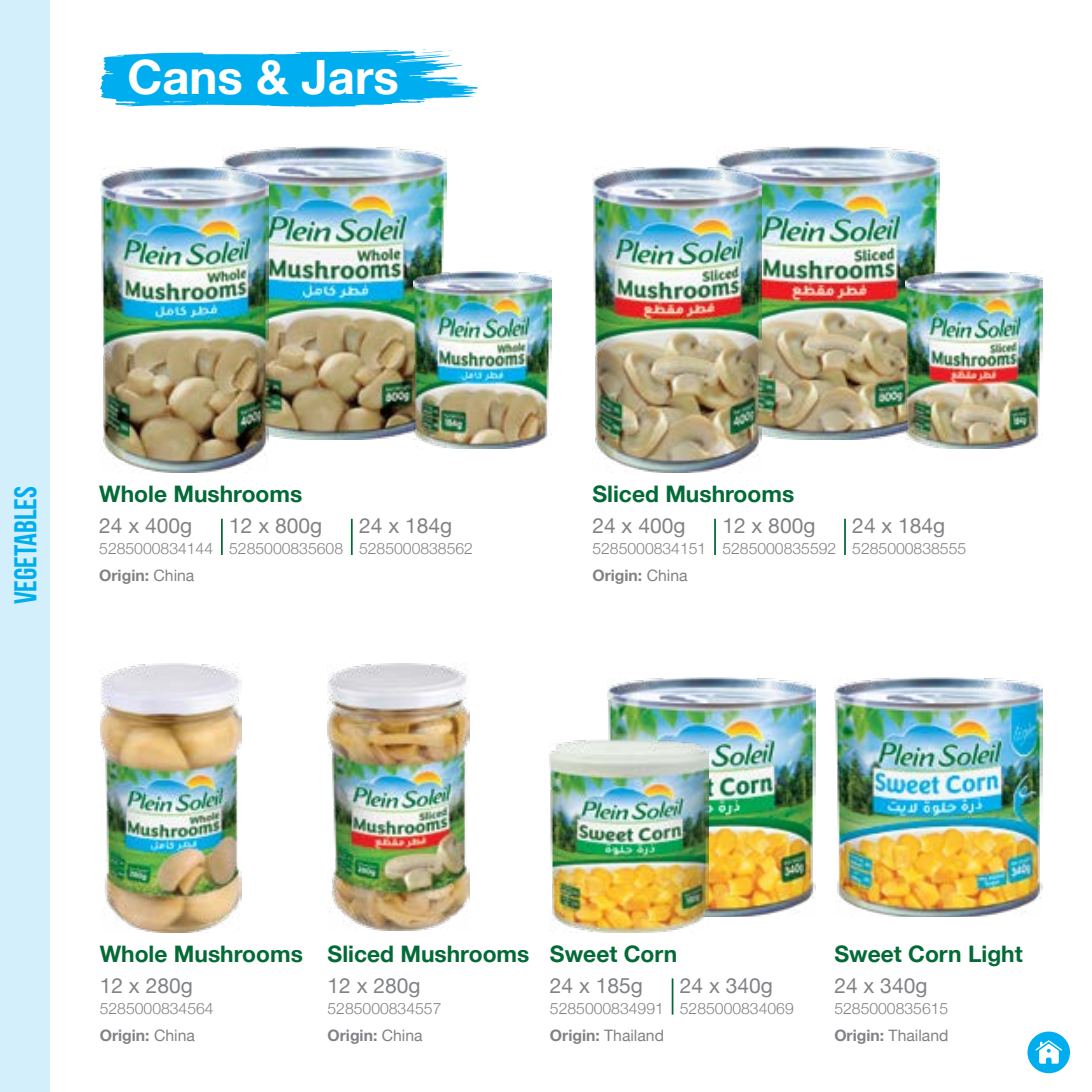
<style>
.page{position:relative;width:1092px;height:1092px;background:#fff}
.page>*{position:absolute;margin:0;border:0;box-sizing:border-box;transform-origin:0 0}
.t1{font:700 47.25px "Helvetica Neue";color:#fff}
.t2{font:31.5px "Bebas Neue";color:#00aeef}
.t3{font:700 22.75px "Helvetica Neue";color:#036a37}
.t4{font:21px "Helvetica Neue";color:#808285}
.t5{font:300 15.75px "Helvetica Neue";color:#808285}
.t6{font:700 15.75px "Helvetica Neue";color:#808285}
.t7{font:15.75px "Helvetica Neue";color:#808285}
.s1{font-weight:400}
.s2{font-weight:700}
</style>
<div class="page">
<svg style="left:100px;top:49px;width:378px;height:58px"></svg>
<img style="left:223px;top:147px;width:223px;height:292px">
<img style="left:716px;top:147px;width:223px;height:292px">
<img style="left:100px;top:166px;width:169px;height:306px">
<img style="left:592px;top:166px;width:169px;height:306px">
<img style="left:413px;top:272px;width:138px;height:176px">
<img style="left:905px;top:272px;width:137px;height:176px">
<img style="left:100px;top:663px;width:142px;height:269px">
<img style="left:327px;top:663px;width:142px;height:267px">
<img style="left:607px;top:677px;width:208px;height:239px">
<img style="left:834px;top:677px;width:208px;height:239px">
<img style="left:550px;top:739px;width:158px;height:193px">
<hr style="left:221px;top:518px;width:2px;height:37px;background:#036a37">
<hr style="left:714px;top:518px;width:2px;height:37px;background:#036a37">
<hr style="left:671px;top:978px;width:2px;height:36px;background:#036a37">
<hr style="left:351px;top:518px;width:1px;height:37px;background:#036a37">
<hr style="left:844px;top:518px;width:1px;height:37px;background:#036a37">
<div style="left:0;top:0;width:50px;height:1091px;background:#d4effc"></div>
<div style="left:1027px;top:1031px;width:42px;height:42px;background:#00aeef;border-radius:50%"></div>
<svg style="left:1035px;top:1040px;width:26px;height:23px"></svg>
<h1 class="t1" style="left:127px;top:41px;width:273px">Cans &amp; Jars</h1>
<h2 class="t2" style="left:8px;top:604px;width:119px;rotate:-90deg">vegetables</h2>
<h3 class="t3" style="left:99px;top:476px;width:205px">Whole Mushrooms</h3>
<h3 class="t3" style="left:592px;top:476px;width:203px">Sliced Mushrooms</h3>
<h3 class="t4" style="left:99px;top:510px;width:94px">24 x 400g</h3>
<p class="t5" style="left:99px;top:536px;width:115px">5285000834144</p>
<h3 class="t4" style="left:229px;top:510px;width:94px">12 x 800g</h3>
<p class="t5" style="left:229px;top:536px;width:115px">5285000835608</p>
<h3 class="t4" style="left:359px;top:510px;width:94px">24 x 184g</h3>
<p class="t5" style="left:359px;top:536px;width:115px">5285000838562</p>
<h3 class="t4" style="left:592px;top:510px;width:94px">24 x 400g</h3>
<p class="t5" style="left:592px;top:536px;width:115px">5285000834151</p>
<h3 class="t4" style="left:722px;top:510px;width:94px">12 x 800g</h3>
<p class="t5" style="left:722px;top:536px;width:115px">5285000835592</p>
<h3 class="t4" style="left:852px;top:510px;width:94px">24 x 184g</h3>
<p class="t5" style="left:852px;top:536px;width:115px">5285000838555</p>
<p class="t6" style="left:99px;top:563px;width:97px">Origin: <span class="s1">China</span></p>
<p class="t6" style="left:592px;top:563px;width:97px">Origin: <span class="s1">China</span></p>
<h3 class="t3" style="left:100px;top:936px;width:431px">Whole Mushrooms Sliced Mushrooms</h3>
<h3 class="t4" style="left:100px;top:970px;width:94px">12 x 280g</h3>
<p class="t5" style="left:100px;top:995px;width:115px">5285000834564</p>
<h3 class="t4" style="left:327px;top:970px;width:94px">12 x 280g</h3>
<p class="t5" style="left:327px;top:995px;width:115px">5285000834557</p>
<h3 class="t3" style="left:550px;top:935px;width:129px">Sweet Corn</h3>
<h3 class="t3" style="left:834px;top:935px;width:190px">Sweet Corn Light</h3>
<h3 class="t4" style="left:550px;top:970px;width:94px">24 x 185g</h3>
<p class="t5" style="left:550px;top:995px;width:115px">5285000834991</p>
<h3 class="t4" style="left:679px;top:970px;width:94px">24 x 340g</h3>
<p class="t5" style="left:679px;top:995px;width:115px">5285000834069</p>
<h3 class="t4" style="left:834px;top:970px;width:94px">24 x 340g</h3>
<p class="t5" style="left:834px;top:995px;width:115px">5285000835615</p>
<p class="t6" style="left:100px;top:1023px;width:97px">Origin: <span class="s1">China</span></p>
<p class="t6" style="left:327px;top:1023px;width:97px">Origin: <span class="s1">China</span></p>
<p class="t7" style="left:550px;top:1024px;width:116px"><span class="s2">Origin:</span> Thailand</p>
<p class="t7" style="left:834px;top:1024px;width:116px"><span class="s2">Origin:</span> Thailand</p>
</div>
